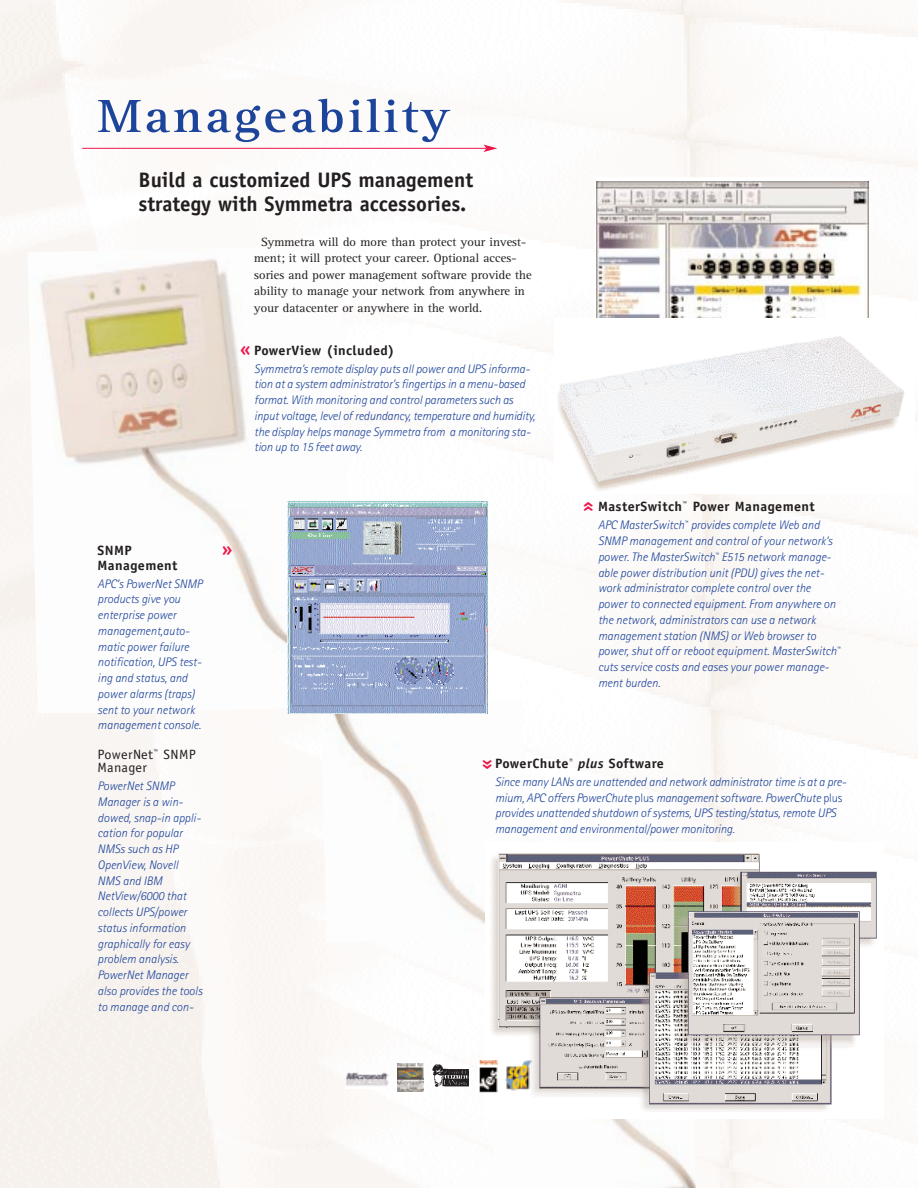
<style>
.page{position:relative;width:918px;height:1188px;background:#fff}
.page>*{position:absolute;margin:0;border:0;box-sizing:border-box;transform-origin:0 0}
.t1{font:700 48px "Rotis Serif";letter-spacing:.055em;color:#1d449b;scale:1.07 1}
.t2{font:700 21px/24px "Officina Sans";color:#231f20}
.t3{font:700 18px "Officina Sans";color:#ed164b}
.t4{font:700 13.5px/15px "Officina Sans";letter-spacing:.03em;color:#231f20;scale:1.05 1}
.t5{font:13.5px/13.5px "Officina Sans";letter-spacing:.025em;color:#231f20;scale:1.05 1}
.t6{font:italic 300 12.3px/15.8px "Rotis Sans Serif";color:#1d449b}
.t7{font:12.3px/16.5px "Rotis Serif Wide";color:#231f20}
.s1{font-style:italic}
.s2{font-style:normal}
</style>
<div class="page">
<img style="left:0;top:0;width:918px;height:1188px">
<img style="left:488px;top:1119px;width:208px;height:69px">
<img style="left:27px;top:245px;width:323px;height:468px">
<hr style="left:82px;top:148px;width:404px;height:1px;background:#ed164b">
<svg style="left:483px;top:145px;width:14px;height:7px"></svg>
<img style="left:321px;top:698px;width:207px;height:247px">
<img style="left:485px;top:842px;width:398px;height:277px">
<img style="left:288px;top:501px;width:199px;height:213px">
<div style="left:595px;top:177px;width:274px;height:192px;background:#fff"></div>
<img style="left:597px;top:181px;width:271px;height:137px">
<img style="left:555px;top:318px;width:360px;height:175px">
<div style="left:477px;top:1060px;width:23px;height:32px;background:#fff"></div>
<img style="left:479px;top:1060px;width:19px;height:32px">
<img style="left:432px;top:1064px;width:37px;height:22px">
<img style="left:346px;top:1072px;width:43px;height:17px">
<img style="left:505px;top:1060px;width:27px;height:32px">
<img style="left:398px;top:1063px;width:26px;height:29px">
<h1 class="t1" style="left:98px;top:99px;width:330px">Manageability</h1>
<h2 class="t2" style="left:139px;top:169px;width:336px">Build a customized UPS management strategy with Symmetra accessories.</h2>
<p class="t4" style="left:98px;top:544px;width:78px">SNMP<br>Management</p>
<p class="t6" style="left:98px;top:577px;width:106px">APC’s PowerNet SNMP products give you enterprise power management,auto&shy;matic power failure notification, UPS test&shy;ing and status, and power alarms (traps) sent to your network management console.</p>
<p class="t5" style="left:98px;top:748px;width:95px">PowerNet<sup>™</sup> SNMP<br>Manager</p>
<p class="t6" style="left:98px;top:779px;width:106px">PowerNet SNMP<br>Manager is a win&shy;dowed, snap-in appli&shy;cation for popular<br>NMSs such as HP<br>OpenView, Novell<br>NMS and IBM<br>NetView/6000 that collects UPS/power status information graphically for easy problem analysis.<br>PowerNet Manager also provides the tools to manage and con-</p>
<p class="t7" style="left:254px;top:234px;width:279px;text-indent:7px">Symmetra will do more than protect your invest&shy;ment; it will protect your career. Optional acces&shy;sories and power management software provide the ability to manage your network from anywhere in your datacenter or anywhere in the world.</p>
<p class="t4" style="left:254px;top:344px;width:135px">PowerView (included)</p>
<p class="t6" style="left:254px;top:362px;width:283px">Symmetra’s remote display puts all power and UPS informa&shy;tion at a system administrator’s fingertips in a menu-based format. With monitoring and control parameters such as input voltage, level of redundancy, temperature and humidity, the display helps manage Symmetra from a monitoring sta&shy;tion up to 15 feet away.</p>
<h3 class="t3" style="left:251px;top:359px;width:12px;rotate:-180deg">»</h3>
<h3 class="t3" style="left:222px;top:542px;width:12px">»</h3>
<p class="t4" style="left:598px;top:500px;width:208px">MasterSwitch<sup>™</sup> Power Management</p>
<p class="t6" style="left:598px;top:519px;width:244px">APC MasterSwitch<sup>™</sup> provides complete Web and SNMP management and control of your network’s power. The MasterSwitch<sup>™</sup> E515 network manage&shy;able power distribution unit (PDU) gives the net&shy;work administrator complete control over the power to connected equipment. From anywhere on the network, administrators can use a network management station (NMS) or Web browser to power, shut off or reboot equipment. MasterSwitch<sup>™ </sup>cuts service costs and eases your power manage&shy;ment burden.</p>
<h3 class="t3" style="left:580px;top:512px;width:12px;rotate:-90deg">»</h3>
<p class="t4" style="left:495px;top:757px;width:162px">PowerChute<sup>®</sup> <span class="s1">plus</span> Software</p>
<p class="t6" style="left:495px;top:775px;width:353px">Since many LANs are unattended and network administrator time is at a pre&shy;mium, APC offers PowerChute <span class="s2">plus</span> management software. PowerChute <span class="s2">plus </span>provides unattended shutdown of systems, UPS testing/status, remote UPS management and environmental/power monitoring.</p>
<h3 class="t3" style="left:496px;top:759px;width:12px;rotate:90deg">»</h3>
</div>
